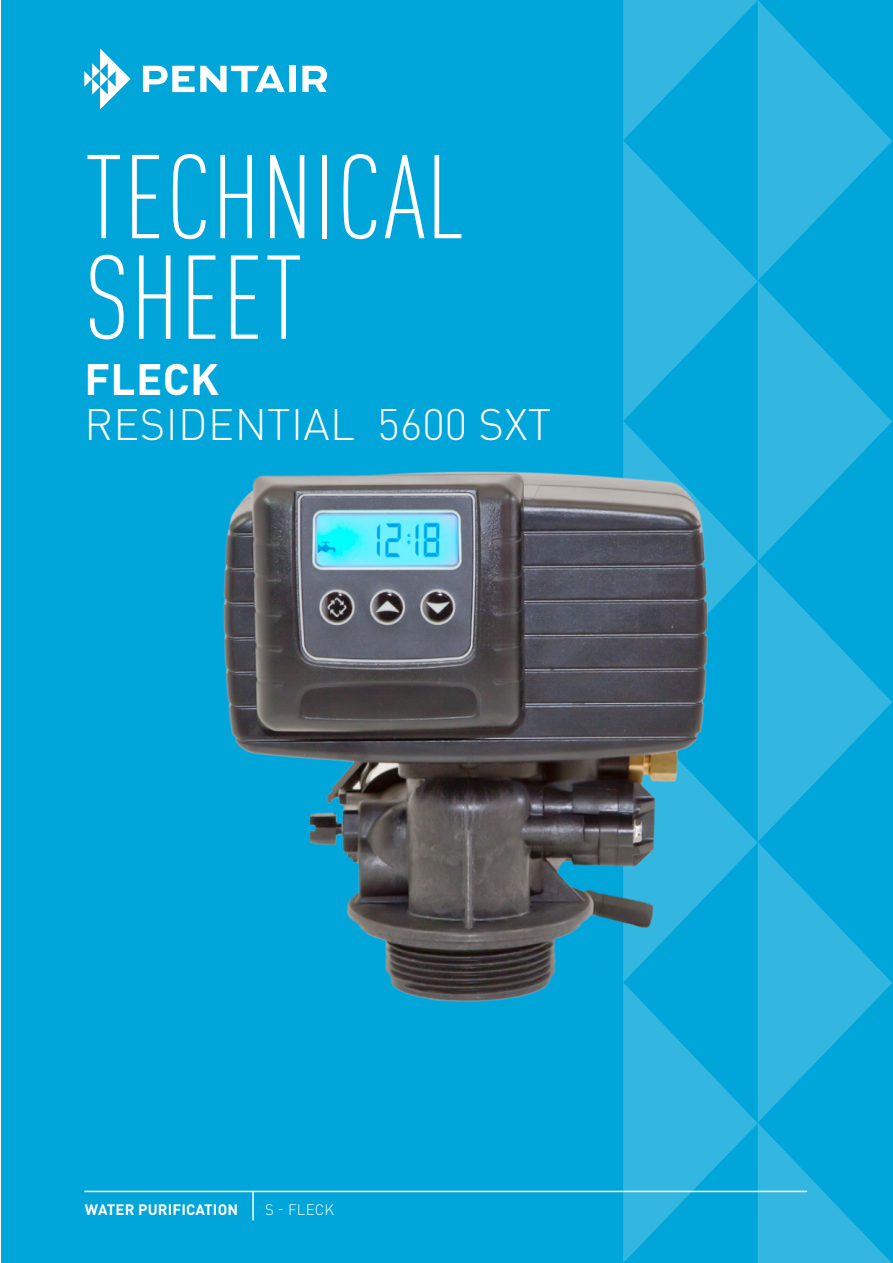
<style>
.page{position:relative;width:893px;height:1263px;background:#fff}
.page>*{position:absolute;margin:0;border:0;box-sizing:border-box;transform-origin:0 0}
.t1{font:300 condensed 117px/100.5px "DIN Pro";letter-spacing:.01em;color:#fff}
.t2{font:300 43.5px "DIN Pro";letter-spacing:.01em;color:#fff}
.t3{font:700 43.5px "DIN Pro";letter-spacing:.01em;color:#fff}
.t4{font:700 15px "DIN Pro";letter-spacing:.01em;color:#fff}
.t5{font:300 15px "DIN Pro";letter-spacing:.01em;color:#fff}
</style>
<div class="page">
<div style="left:2px;top:0;width:891px;height:1263px;background:#00a5da"></div>
<svg style="left:84px;top:48px;width:47px;height:62px"></svg>
<svg style="left:143px;top:66px;width:142px;height:26px"></svg>
<div style="left:289px;top:66px;width:6px;height:26px;background:#fff"></div>
<svg style="left:302px;top:66px;width:25px;height:26px"></svg>
<svg style="left:623px;top:0;width:269px;height:1263px"></svg>
<hr style="left:84px;top:1191px;width:723px;height:1px;background:#fff">
<hr style="left:252px;top:1191px;width:2px;height:29px;background:#fff">
<img style="left:223px;top:468px;width:502px;height:545px">
<h1 class="t1" style="left:85px;top:140px;width:381px">TECHNICAL<br>SHEET</h1>
<p class="t3" style="left:85px;top:343px;width:136px">FLECK</p>
<p class="t2" style="left:85px;top:390px;width:468px">RESIDENTIAL 5600 SXT</p>
<p class="t4" style="left:85px;top:1197px;width:155px">WATER PURIFICATION</p>
<p class="t5" style="left:265px;top:1198px;width:71px">S - FLECK</p>
</div>
